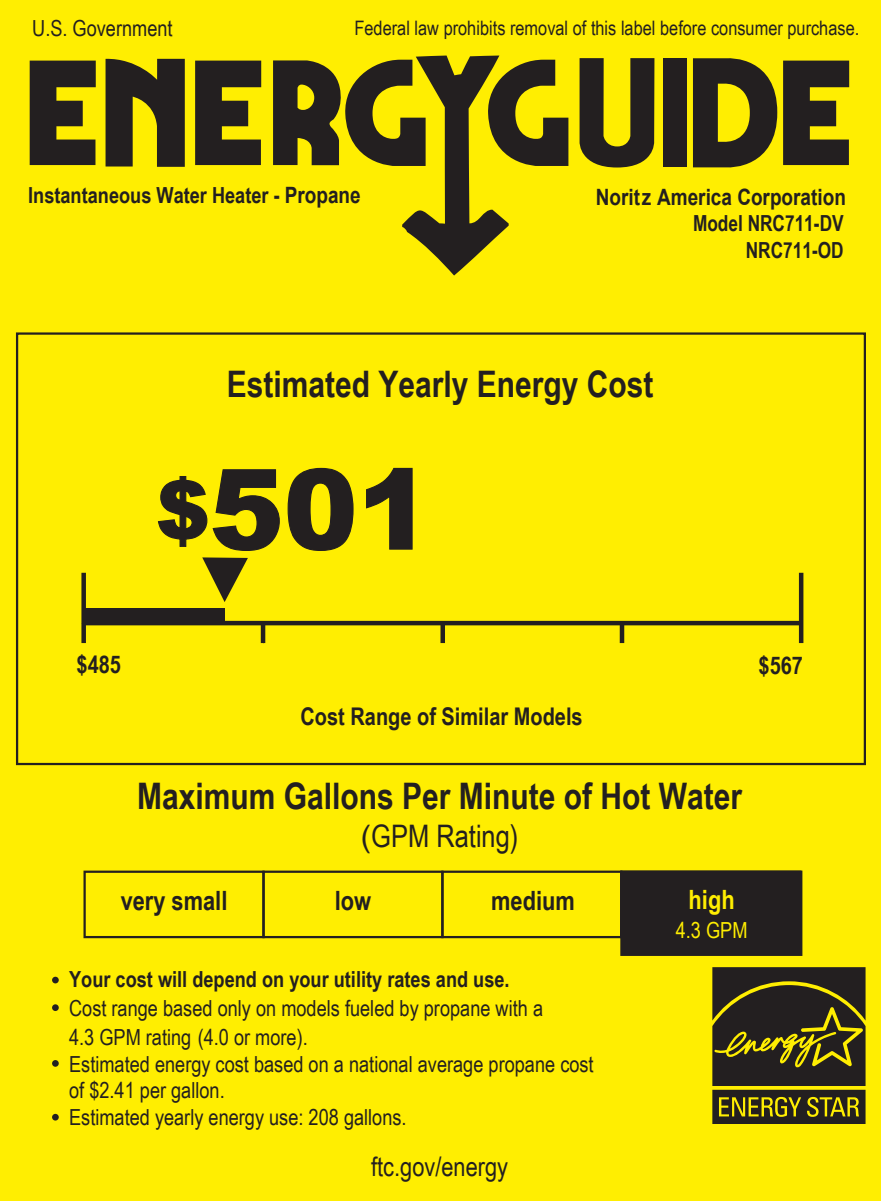
<style>
.page{position:relative;width:881px;height:1201px;background:#fff}
.page>*{position:absolute;margin:0;border:0;box-sizing:border-box;transform-origin:0 0}
.t1{font:900 110.7px "Arial";color:#231f20}
.t2{font:700 36.45px "Arial Narrow";color:#231f20}
.t3{font:31.05px "Arial Narrow";color:#231f20}
.t4{font:700 26.55px "Arial Narrow";color:#231f20}
.t5{font:26.55px "Arial Narrow";color:#231f20}
.t6{font:700 26.55px "Arial Narrow";color:#ffee01}
.t7{font:700 24.3px "Arial Narrow";color:#231f20}
.t8{font:700 22.5px "Arial";color:#231f20;scale:.84 1}
.t9{font:22.05px/26.6px "Arial Narrow";color:#231f20}
.t10{font:700 22.05px "Arial Narrow";color:#231f20}
.t11{font:700 22.05px/26.6px "Arial Narrow";color:#231f20;text-align:right;scale:.95 1}
.t12{font:22.05px "Arial Narrow";color:#ffee01}
.t13{font:20.03px "Arial Narrow";color:#231f20}
.s1{font-family:"Arial";font-size:22.5px}
.s2{font-size:79.65px}
.s3{font-family:"Arial"}
</style>
<div class="page">
<div style="left:0;top:0;width:880px;height:1201px;background:#ffee01"></div>
<svg style="left:157px;top:469px;width:123px;height:82px"></svg>
<svg style="left:287px;top:467px;width:67px;height:84px"></svg>
<svg style="left:366px;top:467px;width:47px;height:83px"></svg>
<div style="left:83px;top:608px;width:142px;height:15px;background:#231f20"></div>
<svg style="left:202px;top:557px;width:46px;height:45px"></svg>
<div style="left:52px;top:1060px;width:7px;height:6px;background:#231f20;border-radius:50%"></div>
<div style="left:52px;top:1113px;width:7px;height:7px;background:#231f20;border-radius:50%"></div>
<svg style="left:712px;top:967px;width:153px;height:157px;background:#47411a"></svg>
<svg style="left:30px;top:61px;width:66px;height:104px"></svg>
<svg style="left:195px;top:61px;width:66px;height:104px"></svg>
<svg style="left:105px;top:58px;width:80px;height:109px"></svg>
<svg style="left:579px;top:58px;width:75px;height:109px"></svg>
<div style="left:663px;top:59px;width:23px;height:108px;background:#231f20"></div>
<svg style="left:693px;top:58px;width:155px;height:110px"></svg>
<svg style="left:273px;top:56px;width:295px;height:219px"></svg>
<hr style="left:261px;top:623px;width:4px;height:20px;background:#231f20">
<div style="left:441px;top:870px;width:181px;height:68px;border:2px solid #231f20"></div>
<div style="left:262px;top:870px;width:181px;height:68px;border:2px solid #231f20"></div>
<div style="left:83px;top:870px;width:181px;height:68px;border:2px solid #231f20"></div>
<hr style="left:83px;top:621px;width:715px;height:4px;background:#231f20">
<div style="left:16px;top:332px;width:849px;height:433px;border:2px solid #231f20"></div>
<div style="left:81px;top:573px;width:5px;height:70px;background:#231f20"></div>
<div style="left:798px;top:573px;width:5px;height:70px;background:#231f20"></div>
<div style="left:440px;top:623px;width:5px;height:20px;background:#231f20"></div>
<div style="left:619px;top:623px;width:5px;height:20px;background:#231f20"></div>
<div style="left:52px;top:1004px;width:7px;height:7px;background:#231f20;border-radius:50%"></div>
<div style="left:52px;top:976px;width:7px;height:7px;background:#231f20;border-radius:50%"></div>
<div style="left:620px;top:870px;width:182px;height:86px;background:#231f20;border:2px solid #231f20"></div>
<p class="t9" style="left:32px;top:14px;width:142px">U.S. Government</p>
<p class="t13" style="left:354px;top:14px;width:506px">Federal law prohibits removal of this label before consumer purchase.</p>
<p class="t10" style="left:28px;top:179px;width:334px">Instantaneous Water Heater - <span class="s1">Propane</span></p>
<p class="t8" style="left:595px;top:182px;width:299px">Noritz America Corporation</p>
<p class="t11" style="left:692px;top:209px;width:160px">Model NRC711-DV<br>NRC711-OD</p>
<h2 class="t2" style="left:227px;top:356px;width:428px">Estimated Yearly Energy Cost</h2>
<h1 class="t1" style="left:156px;top:429px;width:276px"><span class="s2">$</span>501</h1>
<p class="t7" style="left:77px;top:646px;width:46px">$485</p>
<p class="t7" style="left:758px;top:647px;width:46px">$567</p>
<p class="t7" style="left:300px;top:698px;width:284px">Cost Range of Similar Models</p>
<h2 class="t2" style="left:137px;top:769px;width:606px">Maximum Gallons Per Minute of Hot Water</h2>
<h3 class="t3" style="left:361px;top:813px;width:159px"><span class="s3">(</span>GPM Rating)</h3>
<p class="t4" style="left:121px;top:880px;width:108px">very small</p>
<p class="t4" style="left:334px;top:880px;width:38px">low</p>
<p class="t4" style="left:491px;top:880px;width:85px">medium</p>
<p class="t10" style="left:69px;top:963px;width:442px">Your cost will depend on your utility rates and use.</p>
<p class="t9" style="left:69px;top:994px;width:475px">Cost range based only on models fueled by propane with a</p>
<p class="t9" style="left:69px;top:1023px;width:240px">4.3 GPM rating (4.0 or more).</p>
<p class="t9" style="left:69px;top:1049px;width:526px">Estimated energy cost based on a national average propane cost of $2.41 per gallon.<br>Estimated yearly energy use: 208 gallons.</p>
<p class="t5" style="left:371px;top:1147px;width:138px">ftc.gov/energy</p>
<p class="t6" style="left:688px;top:880px;width:48px">high</p>
<p class="t12" style="left:675px;top:913px;width:73px">4.3 GPM</p>
</div>
